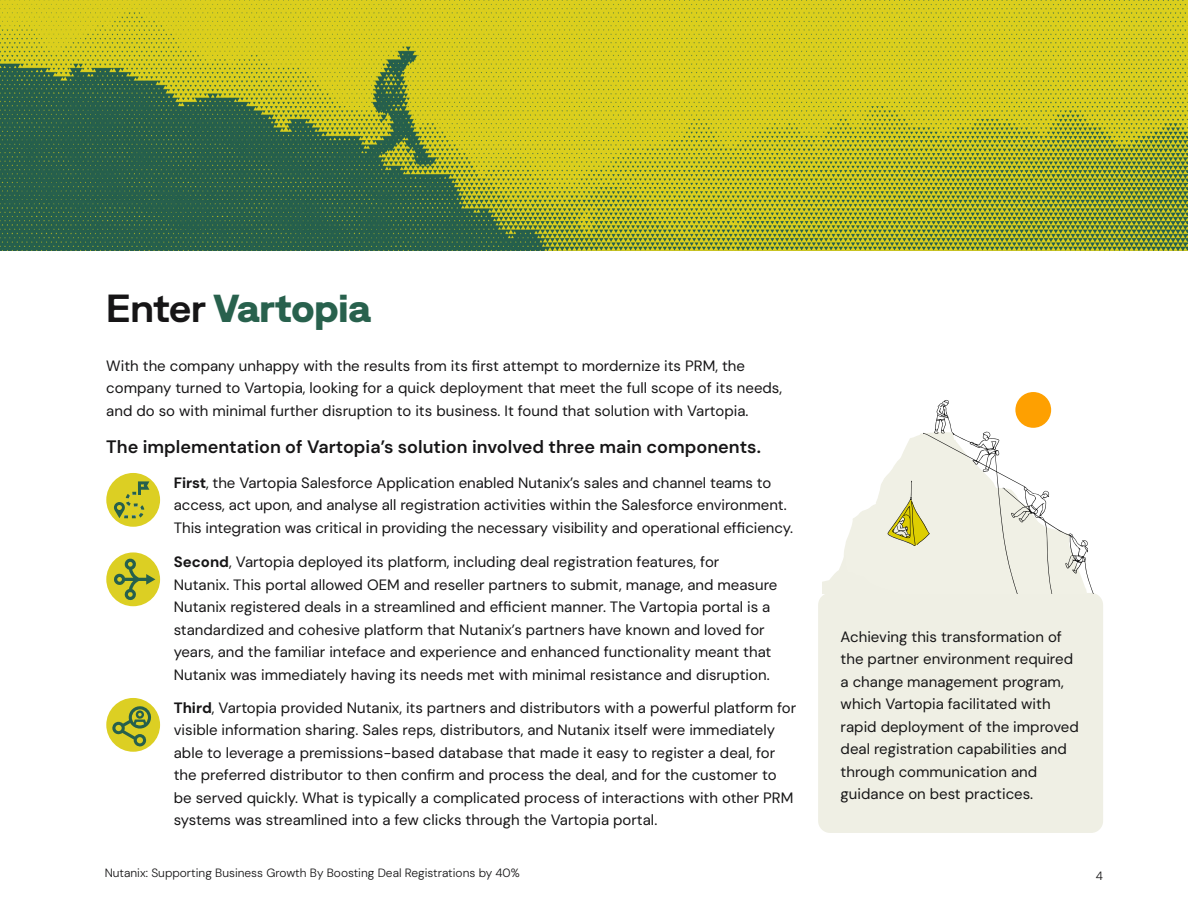
<style>
.page{position:relative;width:1188px;height:918px;background:#fff}
.page>*{position:absolute;margin:0;border:0;box-sizing:border-box;transform-origin:0 0}
.Body_Copy{font:700 39px "Denim INKWD";color:#28614d}
.Body_Copy-2{font:600 18px "DM Sans 18 pt";color:#161516}
.Body_Copy-3{font:15px/22.5px "DM Sans 18 pt";color:#161516}
.t1{font:300 12px "DM Sans 18 pt";color:#161516}
.s1{font-weight:600;color:#161516}
.s2{font-weight:700}
</style>
<div class="page">
<img style="left:0;top:0;width:1188px;height:250px">
<div style="left:106px;top:552px;width:54px;height:54px;background:#dccf23;border-radius:50%"></div>
<svg style="left:114px;top:559px;width:41px;height:41px"></svg>
<div style="left:106px;top:698px;width:54px;height:54px;background:#dccf23;border-radius:50%"></div>
<svg style="left:112px;top:706px;width:40px;height:41px"></svg>
<div style="left:106px;top:473px;width:54px;height:54px;background:#dccf23;border-radius:50%"></div>
<svg style="left:114px;top:481px;width:35px;height:37px"></svg>
<div style="left:818px;top:593px;width:285px;height:240px;background:#efefe4;border-radius:12px"></div>
<div style="left:1015px;top:392px;width:36px;height:36px;background:#fea001;border-radius:50%"></div>
<svg style="left:822px;top:400px;width:273px;height:194px"></svg>
<p class="Body_Copy" style="left:106px;top:280px;width:266px"><span class="s1">Enter</span> Vartopia</p>
<p class="Body_Copy-3" style="left:106px;top:354px;width:677px">With the company unhappy with the results from its first attempt to mordernize its PRM, the company turned to Vartopia, looking for a quick deployment that meet the full scope of its needs, and do so with minimal further disruption to its business. It found that solution with Vartopia.</p>
<p class="Body_Copy-2" style="left:106px;top:436px;width:656px">The implementation of Vartopia’s solution involved three main components.</p>
<p class="Body_Copy-3" style="left:174px;top:471px;width:621px"><span class="s2">First</span>, the Vartopia Salesforce Application enabled Nutanix’s sales and channel teams to access, act upon, and analyse all registration activities within the Salesforce environment.<br>This integration was critical in providing the necessary visibility and operational efficiency.</p>
<p class="Body_Copy-3" style="left:174px;top:551px;width:605px"><span class="s2">Second</span>, Vartopia deployed its platform, including deal registration features, for Nutanix. This portal allowed OEM and reseller partners to submit, manage, and measure Nutanix registered deals in a streamlined and efficient manner. The Vartopia portal is a standardized and cohesive platform that Nutanix’s partners have known and loved for years, and the familiar inteface and experience and enhanced functionality meant that Nutanix was immediately having its needs met with minimal resistance and disruption.</p>
<p class="Body_Copy-3" style="left:174px;top:696px;width:624px"><span class="s2">Third</span>, Vartopia provided Nutanix, its partners and distributors with a powerful platform for visible information sharing. Sales reps, distributors, and Nutanix itself were immediately able to leverage a premissions-based database that made it easy to register a deal, for the preferred distributor to then confirm and process the deal, and for the customer to be served quickly. What is typically a complicated process of interactions with other PRM systems was streamlined into a few clicks through the Vartopia portal.</p>
<p class="Body_Copy-3" style="left:841px;top:625px;width:240px">Achieving this transformation of the partner environment required a change management program, which Vartopia facilitated with rapid deployment of the improved deal registration capabilities and through communication and guidance on best practices.</p>
<p class="t1" style="left:105px;top:865px;width:417px">Nutanix: Supporting Business Growth By Boosting Deal Registrations by 40%</p>
<p class="t1" style="left:1096px;top:868px;width:9px">4</p>
</div>
